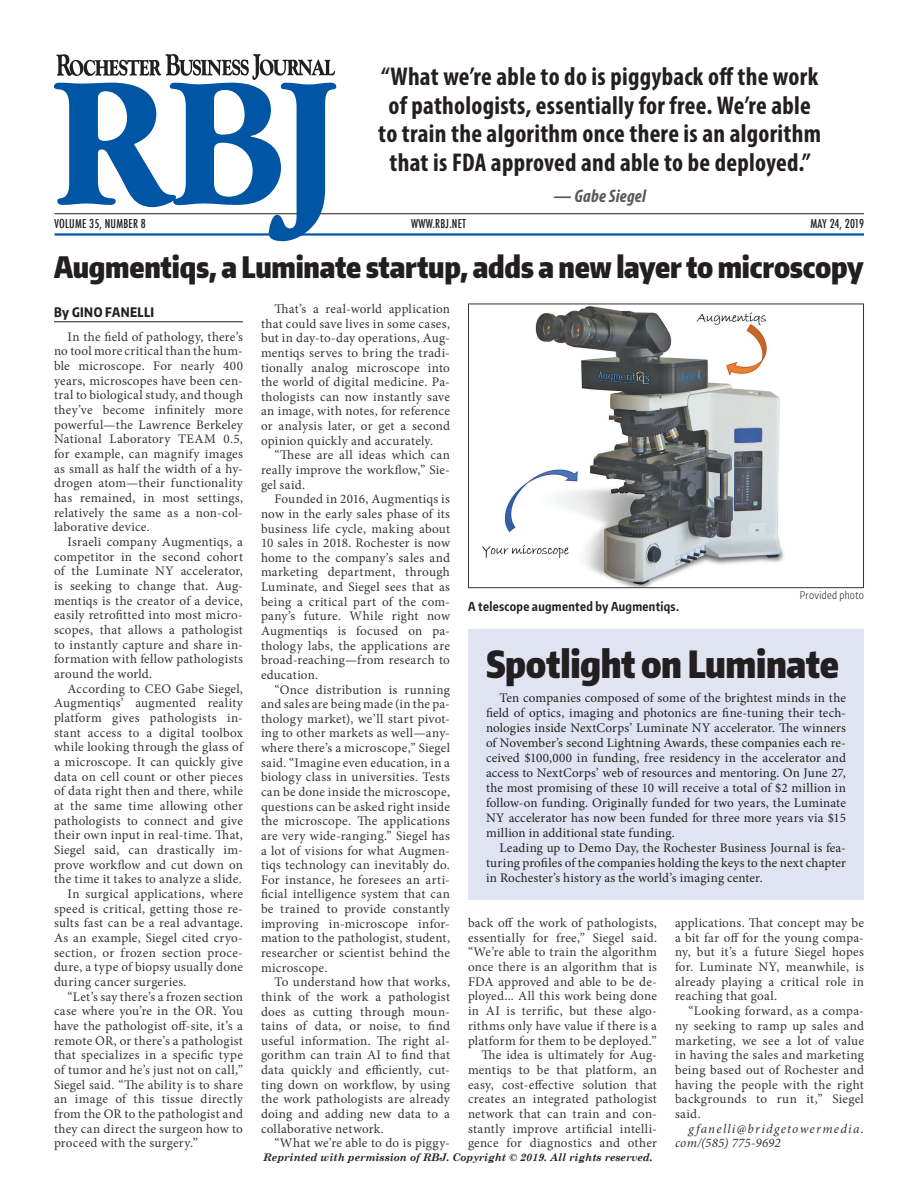
<style>
.page{position:relative;width:918px;height:1188px;background:#fff}
.page>*{position:absolute;margin:0;border:0;box-sizing:border-box;transform-origin:0 0}
.Headline_28pt{font:900 37.5px "Encode Sans Compressed";letter-spacing:-.01em;color:#231f20}
.Headline_40pt{font:900 29.55px "Encode Sans Compressed";letter-spacing:-.01em;color:#231f20}
.t1{font:700 condensed 25.8px/28.5px "Myriad Pro";letter-spacing:.01em;color:#231f20;text-align:center}
.Quote_Attribute{font:italic 700 condensed 18.15px "Myriad Pro";letter-spacing:.01em;color:#57585a}
.Main_Story_Text{font:13.2px/14.7px "Minion Pro";letter-spacing:.015em;color:#333;text-align:justify}
.Main_Story_Text-2{font:13.2px/15px "Minion Pro";letter-spacing:.01em;color:#231f20;text-align:justify}
.Main_Story_Text-3{font:italic 13.2px/14.7px "Minion Pro";letter-spacing:.09em;color:#333}
.Bylines{font:800 13.2px "Encode Sans Compressed";letter-spacing:.03em;color:#231f20}
.Photo_Cutline{font:700 12.3px "Encode Sans Compressed";letter-spacing:.03em;color:#231f20}
.t2{font:500 condensed 12px "Futura";letter-spacing:.015em;color:#231f20}
.t3{font:500 condensed 12px "Futura";letter-spacing:-.02em;color:#231f20}
.t4{font:italic 700 10.5px "Century Schoolbook";color:#231f20}
.Photo_Credit{font:300 10.5px "Encode Sans Compressed";letter-spacing:.03em;color:#231f20}
.s1{color:#222}
</style>
<div class="page">
<div style="left:468px;top:629px;width:396px;height:271px;background:#e0e4f2"></div>
<hr style="left:54px;top:322px;width:189px;height:1px;background:#231f20">
<img style="left:482px;top:306px;width:302px;height:280px">
<div style="left:468px;top:304px;width:396px;height:284px;border:1px solid #333"></div>
<hr style="left:55px;top:213px;width:809px;height:1px;background:#231f20">
<hr style="left:55px;top:233px;width:809px;height:3px;background:#0155a5">
<svg style="left:54px;top:54px;width:282px;height:187px"></svg>
<p class="t1" style="left:378px;top:62px;width:444px">“What we’re able to do is piggyback off the work of pathologists, essentially for free. We’re able to train the algorithm once there is an algorithm that is FDA approved and able to be deployed.”</p>
<p class="Quote_Attribute" style="left:554px;top:185px;width:94px">— Gabe Siegel</p>
<p class="t2" style="left:55px;top:216px;width:93px">VOLUME 35, NUMBER 8</p>
<p class="t2" style="left:411px;top:216px;width:57px">WWW.RBJ.NET</p>
<p class="t3" style="left:811px;top:216px;width:55px">MAY 24, 2019</p>
<p class="Headline_40pt" style="left:54px;top:248px;width:811px">Augmentiqs, a Luminate startup, adds a new layer to microscopy</p>
<p class="Bylines" style="left:54px;top:303px;width:102px">By GINO FANELLI</p>
<p class="Main_Story_Text" style="left:54px;top:329px;width:191px;text-indent:14px">In the field of pathology, there’s no tool more critical than the hum&shy;ble microscope. For nearly 400 years, microscopes have been cen&shy;tral to biological study, and though they’ve become infinitely more powerful—the Lawrence Berkeley National Laboratory TEAM 0.5, for example, can magnify images as small as half the width of a hy&shy;drogen atom—their functionality has remained, in most settings, relatively the same as a non-col&shy;laborative device.</p>
<p class="Main_Story_Text" style="left:54px;top:534px;width:191px;text-indent:14px">Israeli company Augmentiqs, a competitor in the second cohort of the Luminate NY accelerator, is seeking to change that. Aug&shy;mentiqs is the creator of a device, easily retrofitted into most micro&shy;scopes, that allows a pathologist to instantly capture and share in&shy;formation with fellow pathologists around the world.</p>
<p class="Main_Story_Text" style="left:54px;top:681px;width:191px;text-indent:14px">According to CEO Gabe Siegel, Augmentiqs’ augmented reality platform gives pathologists in&shy;stant access to a digital toolbox while looking through the glass of a microscope. It can quickly give data on cell count or other pieces of data right then and there, while at the same time allowing other pathologists to connect and give their own input in real-time. That, Siegel said, can drastically im&shy;prove workflow and cut down on the time it takes to analyze a slide.</p>
<p class="Main_Story_Text" style="left:54px;top:886px;width:191px;text-indent:14px">In surgical applications, where speed is critical, getting those re&shy;sults fast can be a real advantage.<br>As an example, Siegel cited cryo&shy;section, or frozen section proce&shy;dure, a type of biopsy usually done during cancer surgeries.</p>
<p class="Main_Story_Text" style="left:54px;top:989px;width:191px;text-indent:14px">“Let’s say there’s a frozen section case where you’re in the OR. You have the pathologist off-site, it’s a remote OR, or there’s a pathologist that specializes in a specific type of tumor and he’s just not on call,” Siegel said. “The ability is to share an image of this tissue directly from the OR to the pathologist and they can direct the surgeon how to proceed with the surgery.”</p>
<p class="Main_Story_Text" style="left:261px;top:302px;width:191px;text-indent:14px">That’s a real-world application that could save lives in some cases, but in day-to-day operations, Aug&shy;mentiqs serves to bring the tradi&shy;tionally analog microscope into the world of digital medicine. Pa&shy;thologists can now instantly save an image, with notes, for reference or analysis later, or get a second opinion quickly and accurately.</p>
<p class="Main_Story_Text" style="left:261px;top:448px;width:191px;text-indent:14px">“These are all ideas which can really improve the workflow,” Sie&shy;gel said.</p>
<p class="Main_Story_Text" style="left:261px;top:492px;width:191px;text-indent:14px">Founded in 2016, Augmentiqs is now in the early sales phase of its business life cycle, making about 10 sales in 2018. Rochester is now home to the company’s sales and marketing department, through Luminate, and Siegel sees that as being a critical part of the com&shy;pany’s future. While right now Augmentiqs is focused on pa&shy;thology labs, the applications are broad-reaching<span class="s1">—</span>from research to education.</p>
<p class="Main_Story_Text" style="left:261px;top:682px;width:191px;text-indent:14px">“Once distribution is running and sales are being made (in the pa&shy;thology market), we’ll start pivot&shy;ing to other markets as well—any&shy;where there’s a microscope,” Siegel said. “Imagine even education, in a biology class in universities. Tests can be done inside the microscope, questions can be asked right inside the microscope. The applications are very wide-ranging.” Siegel has a lot of visions for what Augmen&shy;tiqs technology can inevitably do.<br>For instance, he foresees an arti&shy;ficial intelligence system that can be trained to provide constantly improving in-microscope infor&shy;mation to the pathologist, student, researcher or scientist behind the microscope.</p>
<p class="Main_Story_Text" style="left:261px;top:975px;width:191px;text-indent:14px">To understand how that works, think of the work a pathologist does as cutting through moun&shy;tains of data, or noise, to find useful information. The right al&shy;gorithm can train AI to find that data quickly and efficiently, cut&shy;ting down on workflow, by using the work pathologists are already doing and adding new data to a collaborative network.</p>
<p class="Main_Story_Text" style="left:274px;top:1136px;width:177px">“What we’re able to do is piggy-</p>
<p class="Photo_Cutline" style="left:468px;top:598px;width:212px">A telescope augmented by Augmentiqs.</p>
<p class="Photo_Credit" style="left:800px;top:588px;width:66px">Provided photo</p>
<p class="Headline_28pt" style="left:486px;top:639px;width:355px">Spotlight on Luminate</p>
<p class="Main_Story_Text-2" style="left:486px;top:690px;width:362px;text-indent:14px">Ten companies composed of some of the brightest minds in the field of optics, imaging and photonics are fine-tuning their tech&shy;nologies inside NextCorps’ Luminate NY accelerator. The winners of November’s second Lightning Awards, these companies each re&shy;ceived $100,000 in funding, free residency in the accelerator and access to NextCorps’ web of resources and mentoring. On June 27, the most promising of these 10 will receive a total of $2 million in follow-on funding. Originally funded for two years, the Luminate NY accelerator has now been funded for three more years via $15 million in additional state funding.</p>
<p class="Main_Story_Text-2" style="left:486px;top:840px;width:362px;text-indent:14px">Leading up to Demo Day, the Rochester Business Journal is fea&shy;turing profiles of the companies holding the keys to the next chapter in Rochester’s history as the world’s imaging center.</p>
<p class="Main_Story_Text" style="left:468px;top:916px;width:191px">back off the work of pathologists, essentially for free,” Siegel said. “We’re able to train the algorithm once there is an algorithm that is FDA approved and able to be de&shy;ployed... All this work being done in AI is terrific, but these algo&shy;rithms only have value if there is a platform for them to be deployed.”</p>
<p class="Main_Story_Text" style="left:468px;top:1048px;width:191px;text-indent:14px">The idea is ultimately for Aug&shy;mentiqs to be that platform, an easy, cost-effective solution that creates an integrated pathologist network that can train and con&shy;stantly improve artificial intelli&shy;gence for diagnostics and other</p>
<p class="Main_Story_Text" style="left:675px;top:916px;width:191px">applications. That concept may be a bit far off for the young compa&shy;ny, but it’s a future Siegel hopes for. Luminate NY, meanwhile, is already playing a critical role in reaching that goal.</p>
<p class="Main_Story_Text" style="left:675px;top:1004px;width:191px;text-indent:14px">“Looking forward, as a compa&shy;ny seeking to ramp up sales and marketing, we see a lot of value in having the sales and marketing being based out of Rochester and having the people with the right backgrounds to run it,” Siegel said.</p>
<p class="Main_Story_Text-3" style="left:675px;top:1121px;width:190px;text-indent:14px">gfanelli@bridgetowermedia. com/(585) 775-9692</p>
<p class="t4" style="left:264px;top:1151px;width:391px">Reprinted with permission of RBJ. Copyright © 2019. All rights reserved.</p>
</div>
